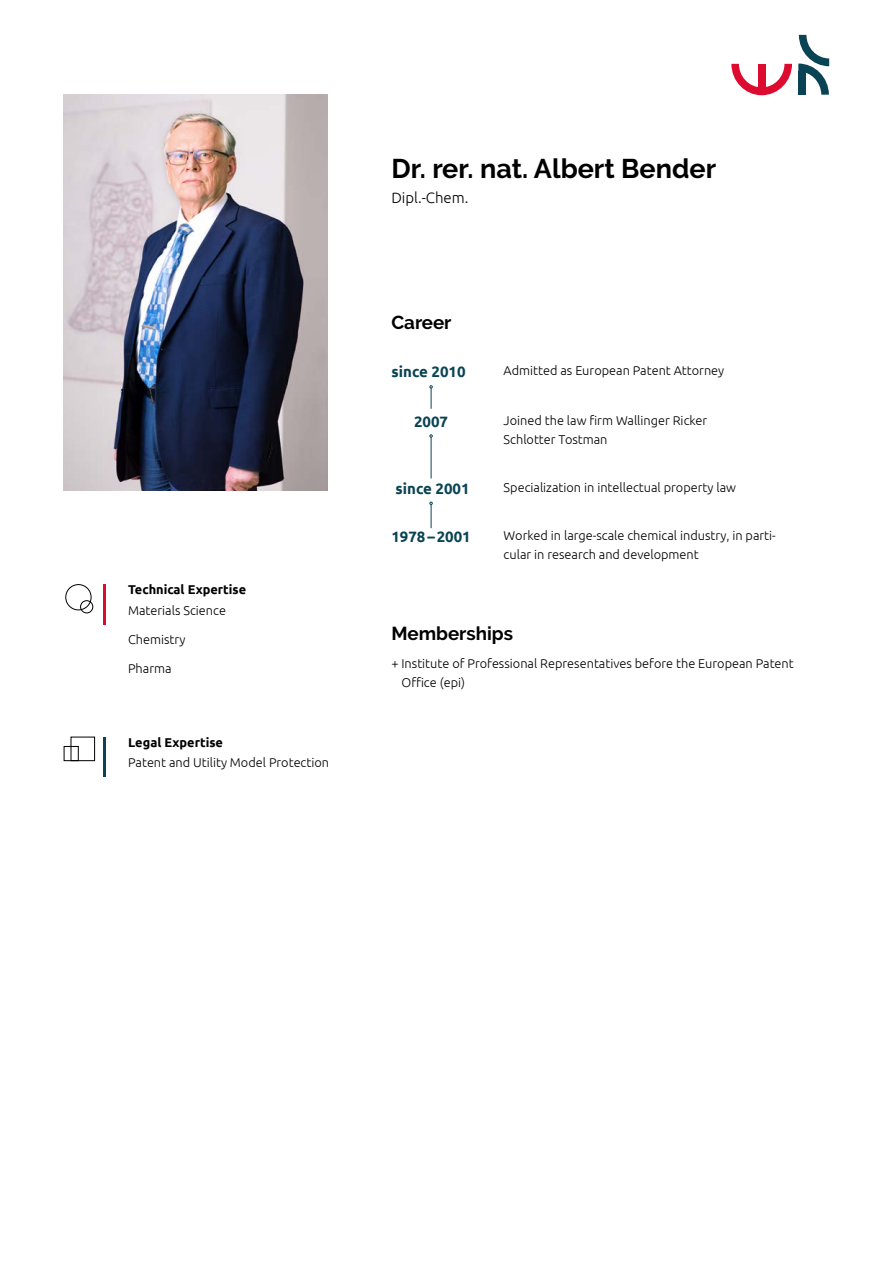
<style>
.page{position:relative;width:893px;height:1263px;background:#fff}
.page>*{position:absolute;margin:0;border:0;box-sizing:border-box;transform-origin:0 0}
.t1{font:700 27px "Raleway";color:#000}
.t2{font:700 18.75px "Raleway";color:#000}
.t3{font:700 15px "Ubuntu";color:#0a4353}
.t4{font:300 15px "Ubuntu";color:#000}
.t5{font:300 12.75px/18.8px "Ubuntu";color:#000}
.t6{font:700 12.75px "Ubuntu";color:#000}
</style>
<div class="page">
<svg style="left:731px;top:64px;width:61px;height:31px"></svg>
<div style="left:758px;top:64px;width:8px;height:31px;background:#dd0b2f"></div>
<svg style="left:798px;top:35px;width:31px;height:60px"></svg>
<svg style="left:430px;top:385px;width:3px;height:24px"></svg>
<svg style="left:430px;top:502px;width:3px;height:26px"></svg>
<hr style="left:431px;top:437px;width:1px;height:41px;background:#0a4353">
<div style="left:65px;top:584px;width:26px;height:26px;border:1px solid #000;border-radius:50%"></div>
<div style="left:80px;top:600px;width:13px;height:13px;border:1px solid #000;border-radius:50%"></div>
<hr style="left:103px;top:584px;width:3px;height:41px;background:#dd0b2f">
<div style="left:71px;top:737px;width:24px;height:24px;border:1px solid #000"></div>
<div style="left:64px;top:746px;width:15px;height:15px;border:1px solid #000"></div>
<hr style="left:103px;top:737px;width:3px;height:39px;background:#0a4353">
<img style="left:64px;top:95px;width:263px;height:395px">
<p class="t6" style="left:128px;top:582px;width:120px">Technical Expertise</p>
<p class="t5" style="left:128px;top:600px;width:99px">Materials Science</p>
<p class="t5" style="left:128px;top:629px;width:59px">Chemistry</p>
<p class="t5" style="left:128px;top:659px;width:45px">Pharma</p>
<p class="t6" style="left:128px;top:734px;width:96px">Legal Expertise</p>
<p class="t5" style="left:128px;top:753px;width:203px">Patent and Utility Model Protection</p>
<h1 class="t1" style="left:391px;top:153px;width:326px">Dr. rer. nat. Albert Bender</h1>
<p class="t4" style="left:391px;top:188px;width:79px">Dipl.-Chem.</p>
<h2 class="t2" style="left:391px;top:312px;width:62px">Career</h2>
<p class="t3" style="left:392px;top:362px;width:76px">since 2010</p>
<p class="t3" style="left:414px;top:412px;width:36px">2007</p>
<p class="t3" style="left:396px;top:479px;width:76px">since 2001</p>
<p class="t3" style="left:391px;top:527px;width:81px">1978–2001</p>
<p class="t5" style="left:504px;top:361px;width:222px">Admitted as European Patent Attorney</p>
<p class="t5" style="left:504px;top:411px;width:205px">Joined the law firm Wallinger Ricker<br>Schlotter Tostman</p>
<p class="t5" style="left:504px;top:478px;width:234px">Specialization in intellectual property law</p>
<p class="t5" style="left:504px;top:526px;width:274px">Worked in large-scale chemical industry, in parti&shy;cular in research and development</p>
<h2 class="t2" style="left:391px;top:623px;width:123px">Memberships</h2>
<p class="t5" style="left:401px;top:654px;width:394px;text-indent:-10px">+ Institute of Professional Representatives before the European Patent<br>Office (epi)</p>
</div>
